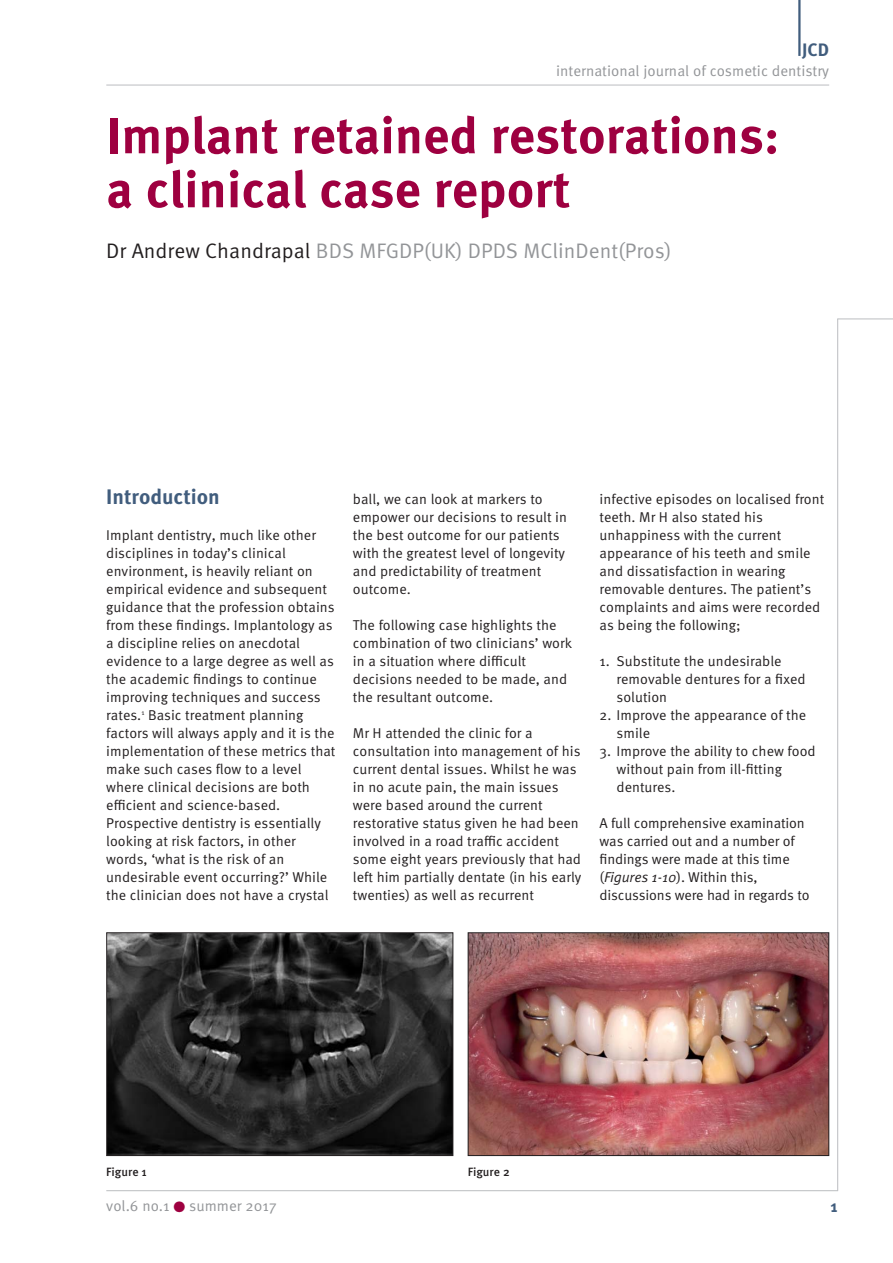
<style>
.page{position:relative;width:893px;height:1263px;background:#fff}
.page>*{position:absolute;margin:0;border:0;box-sizing:border-box;transform-origin:0 0}
.t1{font:700 51px/54px "Meta Pro";color:#9e0040}
.t2{font:21px "Meta Pro";color:#939598}
.t3{font:700 21px "Meta Pro";color:#415d7d}
.t4{font:700 18px "Meta Pro";color:#415d7d}
.t5{font:700 16.5px "Meta Pro";color:#415d7d}
.t6{font:15px "Meta Pro";color:#939598}
.t7{font:14.25px/18px "Meta Pro";color:#231f20}
.t8{font:500 12px "Meta Pro";color:#231f20}
.s1{color:#231f20}
.s2{font-style:italic}
.s3{color:#9e0040}
</style>
<div class="page">
<hr style="left:837px;top:319px;width:56px;height:1px;background:#bbbdc0">
<hr style="left:837px;top:319px;width:1px;height:872px;background:#bbbdc0">
<hr style="left:106px;top:1190px;width:732px;height:1px;background:#bbbdc0">
<hr style="left:106px;top:85px;width:723px;height:1px;background:#bbbdc0">
<hr style="left:798px;top:0;width:2px;height:56px;background:#415d7d">
<img style="left:470px;top:934px;width:357px;height:220px">
<div style="left:468px;top:932px;width:361px;height:224px;border:1px solid #231f20"></div>
<img style="left:108px;top:934px;width:343px;height:220px">
<div style="left:106px;top:932px;width:347px;height:224px;border:1px solid #231f20"></div>
<p class="t4" style="left:802px;top:39px;width:28px">JCD</p>
<p class="t6" style="left:556px;top:65px;width:275px">international journal of cosmetic dentistry</p>
<h1 class="t1" style="left:106px;top:109px;width:675px">Implant retained restorations: a clinical case report</h1>
<h2 class="t2" style="left:106px;top:243px;width:567px"><span class="s1">Dr Andrew Chandrapal</span> BDS MFGDP(UK) DPDS MClinDent(Pros)</h2>
<h2 class="t3" style="left:106px;top:484px;width:115px">Introduction</h2>
<p class="t7" style="left:106px;top:527px;width:231px">Implant dentistry, much like other disciplines in today’s clinical environment, is heavily reliant on empirical evidence and subsequent guidance that the profession obtains from these findings. Implantology as a discipline relies on anecdotal evidence to a large degree as well as the academic findings to continue improving techniques and success rates.<sup>1</sup> Basic treatment planning factors will always apply and it is the implementation of these metrics that make such cases flow to a level where clinical decisions are both efficient and science-based.<br>Prospective dentistry is essentially looking at risk factors, in other words, ‘what is the risk of an undesirable event occurring?’ While the clinician does not have a crystal</p>
<p class="t7" style="left:353px;top:491px;width:216px">ball, we can look at markers to empower our decisions to result in the best outcome for our patients with the greatest level of longevity and predictability of treatment outcome.</p>
<p class="t7" style="left:353px;top:617px;width:221px">The following case highlights the combination of two clinicians’ work in a situation where difficult decisions needed to be made, and the resultant outcome.</p>
<p class="t7" style="left:353px;top:725px;width:230px">Mr H attended the clinic for a consultation into management of his current dental issues. Whilst he was in no acute pain, the main issues were based around the current restorative status given he had been involved in a road traffic accident some eight years previously that had left him partially dentate (in his early twenties) as well as recurrent</p>
<p class="t7" style="left:600px;top:491px;width:226px">infective episodes on localised front teeth. Mr H also stated his unhappiness with the current appearance of his teeth and smile and dissatisfaction in wearing removable dentures. The patient’s complaints and aims were recorded as being the following;</p>
<p class="t7" style="left:617px;top:653px;width:190px;text-indent:-17px">1. Substitute the undesirable removable dentures for a fixed solution</p>
<p class="t7" style="left:617px;top:707px;width:191px;text-indent:-17px">2. Improve the appearance of the smile</p>
<p class="t7" style="left:617px;top:743px;width:201px;text-indent:-17px">3. Improve the ability to chew food without pain from ill-fitting dentures.</p>
<p class="t7" style="left:600px;top:815px;width:212px">A full comprehensive examination was carried out and a number of findings were made at this time (<span class="s2">Figures 1-10</span>). Within this, discussions were had in regards to</p>
<p class="t8" style="left:106px;top:1165px;width:42px">Figure 1</p>
<p class="t8" style="left:468px;top:1165px;width:44px">Figure 2</p>
<p class="t6" style="left:106px;top:1199px;width:172px">vol.6 no.1 <span class="s3">●</span> summer 2017</p>
<p class="t5" style="left:830px;top:1196px;width:9px">1</p>
</div>
